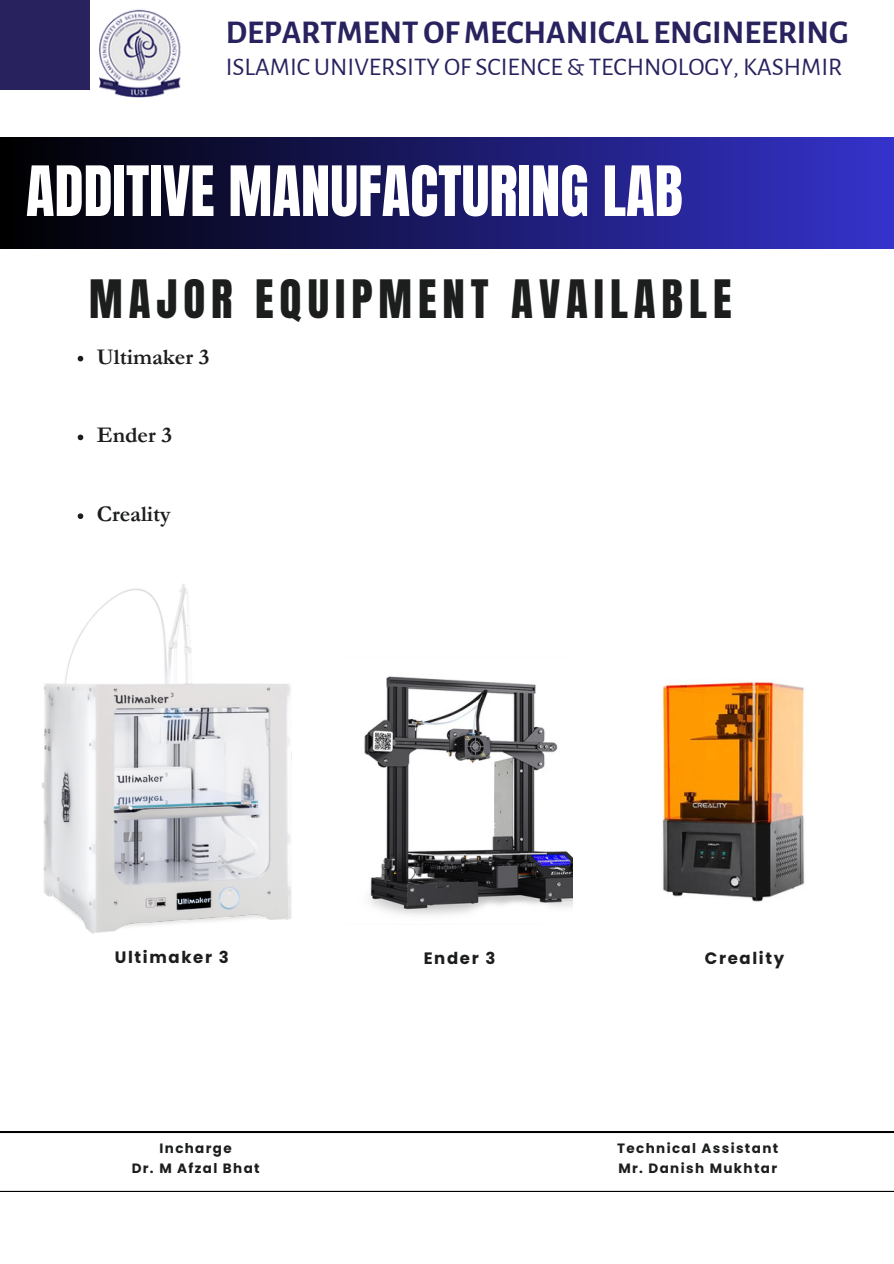
<style>
.page{position:relative;width:894px;height:1264px;background:#fff}
.page>*{position:absolute;margin:0;border:0;box-sizing:border-box;transform-origin:0 0}
.t1{font:58.95px "Anton";color:#fff}
.t2{font:45px "Anton";letter-spacing:.13em;color:#1c1e1d}
.t3{font:700 32.55px "Alegreya Sans SC";color:#28225f}
.t4{font:25.5px "Alegreya Sans";color:#28225f}
.t5{font:700 22.5px "Garamond";color:#1c1e1d}
.t6{font:700 16.5px "Poppins";letter-spacing:.1em;color:#1c1e1d}
.t7{font:700 13.5px "Poppins";letter-spacing:.1em;color:#1c1e1d}
</style>
<div class="page">
<div style="left:0;top:137px;width:893px;height:112px;background:linear-gradient(to right,#000,#3533cb)"></div>
<div style="left:0;top:0;width:89px;height:89px;background:#28225f"></div>
<img style="left:99px;top:9px;width:81px;height:88px">
<svg style="left:0;top:1131px;width:893px;height:60px"></svg>
<img style="left:364px;top:676px;width:209px;height:239px">
<img style="left:42px;top:584px;width:249px;height:349px">
<img style="left:662px;top:681px;width:143px;height:221px">
<svg style="left:78px;top:356px;width:5px;height:5px"></svg>
<svg style="left:78px;top:434px;width:5px;height:6px"></svg>
<svg style="left:78px;top:513px;width:5px;height:6px"></svg>
<p class="t3" style="left:226px;top:17px;width:624px">DEPARTMENTOFMECHANICAL ENGINEERING</p>
<h6 class="t4" style="left:226px;top:55px;width:618px">ISLAMIC UNIVERSITY OF SCIENCE &amp; TECHNOLOGY, KASHMIR</h6>
<p class="t1" style="left:26px;top:149px;width:658px">ADDITIVE MANUFACTURING LAB</p>
<p class="t2" style="left:89px;top:267px;width:643px">MAJOR EQUIPMENT AVAILABLE</p>
<p class="t5" style="left:97px;top:344px;width:114px">Ultimaker 3</p>
<p class="t5" style="left:97px;top:423px;width:77px">Ender 3</p>
<h6 class="t5" style="left:97px;top:502px;width:75px">Creality</h6>
<p class="t6" style="left:115px;top:945px;width:116px">Ultimaker 3</p>
<p class="t6" style="left:423px;top:946px;width:73px">Ender 3</p>
<p class="t6" style="left:704px;top:946px;width:81px">Creality</p>
<h2 class="t7" style="left:159px;top:1138px;width:74px">Incharge</h2>
<p class="t7" style="left:132px;top:1159px;width:129px">Dr. M Afzal Bhat</p>
<h6 class="t7" style="left:617px;top:1138px;width:162px">Technical Assistant</h6>
<p class="t7" style="left:618px;top:1159px;width:160px">Mr. Danish Mukhtar</p>
</div>
